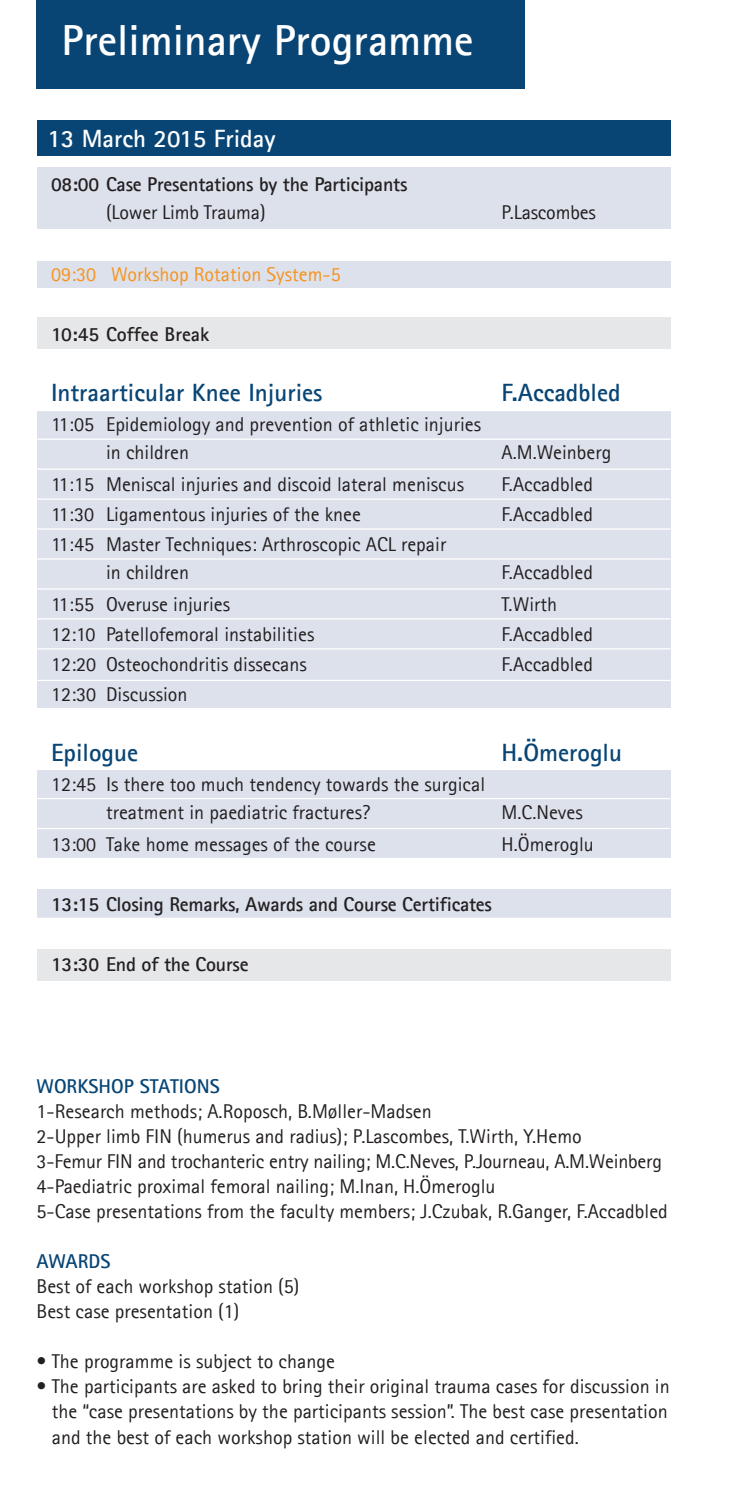
<style>
.page{position:relative;width:745px;height:1489px;background:#fff}
.page>*{position:absolute;margin:0;border:0;box-sizing:border-box;transform-origin:0 0}
.t1{font:700 43.5px "Agfa Rotis Sans Serif";color:#fff}
.t2{font:700 25px "Agfa Rotis Sans Serif";color:#084575}
.t3{font:700 25px "Agfa Rotis Sans Serif";color:#fff}
.t4{font:20px/25px "Agfa Rotis Sans Serif";color:#231f20;text-align:justify}
.t5{font:700 20px "Agfa Rotis Sans Serif";letter-spacing:-.01em;color:#231f20}
.t6{font:20px "Agfa Rotis Sans Serif";color:#f7931d}
.t7{font:700 20px "Agfa Rotis Sans Serif";color:#084575}
</style>
<div class="page">
<div style="left:37px;top:168px;width:633px;height:810px;background:#dce1ec"></div>
<hr style="left:37px;top:498px;width:633px;height:1px;background:#fff">
<hr style="left:37px;top:558px;width:633px;height:1px;background:#fff">
<hr style="left:37px;top:588px;width:633px;height:1px;background:#fff">
<hr style="left:37px;top:618px;width:633px;height:1px;background:#fff">
<hr style="left:37px;top:528px;width:633px;height:1px;background:#fff">
<hr style="left:37px;top:438px;width:633px;height:2px;background:#fff">
<hr style="left:37px;top:468px;width:633px;height:2px;background:#fff">
<hr style="left:37px;top:648px;width:633px;height:1px;background:#fff">
<hr style="left:37px;top:679px;width:633px;height:2px;background:#fff">
<div style="left:35px;top:229px;width:638px;height:31px;background:#fff"></div>
<div style="left:35px;top:289px;width:638px;height:31px;background:#fff"></div>
<div style="left:35px;top:858px;width:638px;height:31px;background:#fff"></div>
<div style="left:35px;top:917px;width:638px;height:31px;background:#fff"></div>
<div style="left:35px;top:349px;width:638px;height:62px;background:#fff"></div>
<div style="left:35px;top:708px;width:638px;height:61px;background:#fff"></div>
<hr style="left:37px;top:798px;width:633px;height:1px;background:#fff">
<hr style="left:37px;top:827px;width:633px;height:2px;background:#fff">
<hr style="left:37px;top:857px;width:633px;height:2px;background:#fff">
<div style="left:37px;top:317px;width:633px;height:32px;background:#e6e7e9"></div>
<div style="left:37px;top:948px;width:633px;height:32px;background:#e6e7e9"></div>
<div style="left:37px;top:0;width:487px;height:89px;background:#084575"></div>
<div style="left:37px;top:120px;width:633px;height:36px;background:#084575"></div>
<p class="t1" style="left:62px;top:13px;width:413px">Preliminary Programme</p>
<p class="t3" style="left:47px;top:122px;width:229px">13 March 2015 Friday</p>
<p class="t5" style="left:51px;top:172px;width:358px">08:00 Case Presentations by the Participants</p>
<p class="t4" style="left:106px;top:199px;width:161px">(Lower Limb Trauma)</p>
<p class="t4" style="left:501px;top:199px;width:96px">P.Lascombes</p>
<p class="t6" style="left:51px;top:262px;width:291px">09:30 Workshop Rotation System-5</p>
<p class="t5" style="left:51px;top:322px;width:160px">10:45 Coffee Break</p>
<p class="t2" style="left:51px;top:377px;width:273px">Intraarticular Knee Injuries</p>
<p class="t2" style="left:501px;top:377px;width:120px">F.Accadbled</p>
<p class="t4" style="left:51px;top:412px;width:431px">11:05 Epidemiology and prevention of athletic injuries</p>
<p class="t4" style="left:106px;top:439px;width:84px">in children</p>
<p class="t4" style="left:501px;top:439px;width:111px">A.M.Weinberg</p>
<p class="t4" style="left:51px;top:472px;width:414px">11:15 Meniscal injuries and discoid lateral meniscus</p>
<p class="t4" style="left:501px;top:472px;width:93px">F.Accadbled</p>
<p class="t4" style="left:51px;top:502px;width:311px">11:30 Ligamentous injuries of the knee</p>
<p class="t4" style="left:501px;top:502px;width:93px">F.Accadbled</p>
<p class="t4" style="left:51px;top:532px;width:396px">11:45 Master Techniques: Arthroscopic ACL repair</p>
<p class="t4" style="left:106px;top:559px;width:84px">in children</p>
<p class="t4" style="left:501px;top:559px;width:93px">F.Accadbled</p>
<p class="t4" style="left:51px;top:592px;width:181px">11:55 Overuse injuries</p>
<p class="t4" style="left:501px;top:592px;width:57px">T.Wirth</p>
<p class="t4" style="left:51px;top:622px;width:265px">12:10 Patellofemoral instabilities</p>
<p class="t4" style="left:501px;top:622px;width:93px">F.Accadbled</p>
<p class="t4" style="left:51px;top:652px;width:257px">12:20 Osteochondritis dissecans</p>
<p class="t4" style="left:501px;top:652px;width:93px">F.Accadbled</p>
<p class="t4" style="left:51px;top:682px;width:138px">12:30 Discussion</p>
<p class="t2" style="left:51px;top:737px;width:89px">Epilogue</p>
<p class="t2" style="left:501px;top:737px;width:122px">H.Ömeroglu</p>
<p class="t4" style="left:51px;top:772px;width:435px">12:45 Is there too much tendency towards the surgical</p>
<p class="t4" style="left:106px;top:799px;width:265px">treatment in paediatric fractures?</p>
<p class="t4" style="left:501px;top:799px;width:83px">M.C.Neves</p>
<p class="t4" style="left:51px;top:832px;width:326px">13:00 Take home messages of the course</p>
<p class="t4" style="left:501px;top:832px;width:94px">H.Ömeroglu</p>
<p class="t5" style="left:51px;top:892px;width:442px">13:15 Closing Remarks, Awards and Course Certificates</p>
<p class="t5" style="left:51px;top:952px;width:199px">13:30 End of the Course</p>
<p class="t7" style="left:37px;top:1073px;width:184px">WORKSHOP STATIONS</p>
<p class="t4" style="left:37px;top:1098px;width:396px">1-Research methods; A.Roposch, B.Møller-Madsen</p>
<p class="t4" style="left:37px;top:1123px;width:546px">2-Upper limb FIN (humerus and radius); P.Lascombes, T.Wirth, Y.Hemo</p>
<p class="t4" style="left:37px;top:1148px;width:626px">3-Femur FIN and trochanteric entry nailing; M.C.Neves, P.Journeau, A.M.Weinberg</p>
<p class="t4" style="left:37px;top:1173px;width:460px">4-Paediatric proximal femoral nailing; M.Inan, H.Ömeroglu</p>
<p class="t4" style="left:37px;top:1198px;width:632px">5-Case presentations from the faculty members; J.Czubak, R.Ganger, F.Accadbled</p>
<p class="t7" style="left:37px;top:1248px;width:75px">AWARDS</p>
<p class="t4" style="left:37px;top:1273px;width:264px">Best of each workshop station (5)</p>
<p class="t4" style="left:37px;top:1298px;width:204px">Best case presentation (1)</p>
<p class="t4" style="left:37px;top:1348px;width:300px">• The programme is subject to change</p>
<p class="t4" style="left:52px;top:1373px;width:619px;text-indent:-15px">• The participants are asked to bring their original trauma cases for discussion in the “case presentations by the participants session”. The best case presentation and the best of each workshop station will be elected and certified.</p>
</div>
